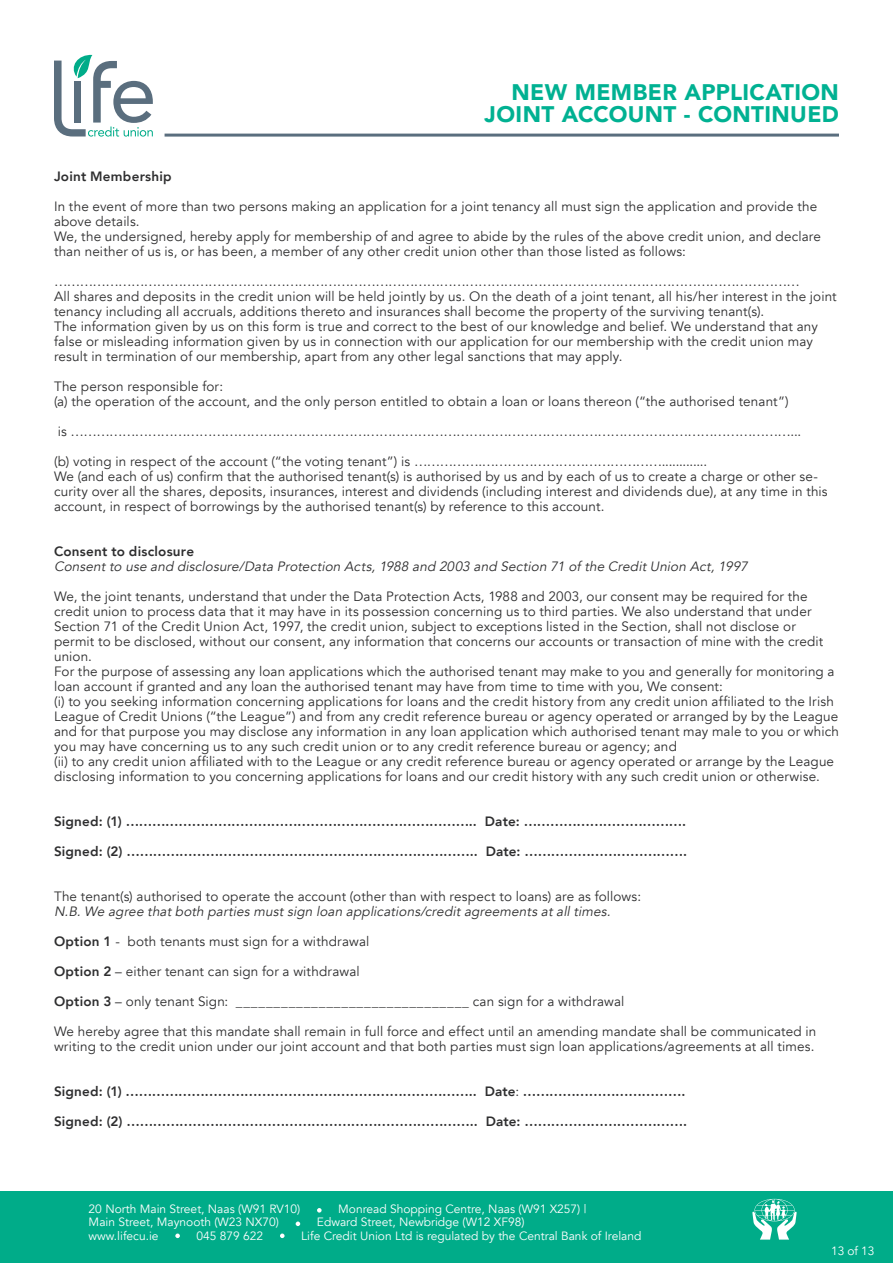
<style>
.page{position:relative;width:893px;height:1263px;background:#fff}
.page>*{position:absolute;margin:0;border:0;box-sizing:border-box;transform-origin:0 0}
.t1{font:900 22.5px/22.5px "Avenir";letter-spacing:.02em;color:#00b192;text-align:right}
.t2{font:13.5px/15px "Avenir";letter-spacing:.01em;color:#2e2e2f}
.t3{font:800 13.5px "Avenir";letter-spacing:.015em;color:#2e2e2f}
.t4{font:italic 13.5px "Avenir";color:#2e2e2f}
.t5{font:12px "Avenir";color:#fff}
.s1{font-weight:800}
.s2{font-weight:400}
</style>
<div class="page">
<svg style="left:54px;top:54px;width:99px;height:83px"></svg>
<hr style="left:165px;top:134px;width:674px;height:3px;background:#5a6e7e">
<div style="left:0;top:1192px;width:893px;height:71px;background:#00ac89"></div>
<svg style="left:317px;top:1208px;width:5px;height:4px"></svg>
<svg style="left:296px;top:1221px;width:4px;height:5px"></svg>
<svg style="left:175px;top:1233px;width:5px;height:5px"></svg>
<svg style="left:280px;top:1233px;width:5px;height:5px"></svg>
<svg style="left:752px;top:1199px;width:45px;height:40px"></svg>
<h1 class="t1" style="left:485px;top:80px;width:356px">NEW MEMBER APPLICATION<br>JOINT ACCOUNT - CONTINUED</h1>
<p class="t3" style="left:54px;top:166px;width:119px">Joint Membership</p>
<p class="t2" style="left:54px;top:199px;width:768px">In the event of more than two persons making an application for a joint tenancy all must sign the application and provide the above details.<br>We, the undersigned, hereby apply for membership of and agree to abide by the rules of the above credit union, and declare than neither of us is, or has been, a member of any other credit union other than those listed as follows:</p>
<p class="t2" style="left:54px;top:274px;width:784px">…………………………………………………………………………………………………………………………………………………………<br>All shares and deposits in the credit union will be held jointly by us. On the death of a joint tenant, all his/her interest in the joint tenancy including all accruals, additions thereto and insurances shall become the property of the surviving tenant(s).<br>The information given by us on this form is true and correct to the best of our knowledge and belief. We understand that any false or misleading information given by us in connection with our application for our membership with the credit union may result in termination of our membership, apart from any other legal sanctions that may apply.</p>
<p class="t2" style="left:54px;top:379px;width:736px">The person responsible for:<br>(a) the operation of the account, and the only person entitled to obtain a loan or loans thereon (“the authorised tenant”)</p>
<p class="t2" style="left:58px;top:424px;width:745px">is ……………………………………………………………………………………………………………………………………………………...</p>
<p class="t2" style="left:54px;top:454px;width:775px">(b) voting in respect of the account (“the voting tenant”) is …………….…………………………………….............<br>We (and each of us) confirm that the authorised tenant(s) is authorised by us and by each of us to create a charge or other se&shy;curity over all the shares, deposits, insurances, interest and dividends (including interest and dividends due), at any time in this account, in respect of borrowings by the authorised tenant(s) by reference to this account.</p>
<p class="t3" style="left:54px;top:541px;width:142px">Consent to disclosure</p>
<p class="t4" style="left:54px;top:559px;width:698px">Consent to use and disclosure/Data Protection Acts, 1988 and 2003 and Section 71 of the Credit Union Act, 1997</p>
<p class="t2" style="left:54px;top:589px;width:786px">We, the joint tenants, understand that under the Data Protection Acts, 1988 and 2003, our consent may be required for the credit union to process data that it may have in its possession concerning us to third parties. We also understand that under Section 71 of the Credit Union Act, 1997, the credit union, subject to exceptions listed in the Section, shall not disclose or permit to be disclosed, without our consent, any information that concerns our accounts or transaction of mine with the credit union.<br>For the purpose of assessing any loan applications which the authorised tenant may make to you and generally for monitoring a loan account if granted and any loan the authorised tenant may have from time to time with you, We consent:<br>(i) to you seeking information concerning applications for loans and the credit history from any credit union affiliated to the Irish League of Credit Unions (“the League”) and from any credit reference bureau or agency operated or arranged by by the League and for that purpose you may disclose any information in any loan application which authorised tenant may male to you or which you may have concerning us to any such credit union or to any credit reference bureau or agency; and<br>(ii) to any credit union affiliated with to the League or any credit reference bureau or agency operated or arrange by the League disclosing information to you concerning applications for loans and our credit history with any such credit union or otherwise.</p>
<p class="t3" style="left:54px;top:811px;width:634px">Signed: (1) …………………………………………………………………….. Date: ……………………………….</p>
<p class="t3" style="left:54px;top:841px;width:635px">Signed: (2) …………………………………………………………………….. Date: ……………………………….</p>
<p class="t2" style="left:54px;top:889px;width:589px">The tenant(s) authorised to operate the account (other than with respect to loans) are as follows:</p>
<p class="t4" style="left:54px;top:904px;width:561px">N.B. We agree that both parties must sign loan applications/credit agreements at all times.</p>
<p class="t2" style="left:54px;top:934px;width:317px"><span class="s1">Option 1</span> - both tenants must sign for a withdrawal</p>
<p class="t2" style="left:54px;top:964px;width:307px"><span class="s1">Option 2</span> – either tenant can sign for a withdrawal</p>
<p class="t2" style="left:54px;top:994px;width:572px"><span class="s1">Option 3</span> – only tenant Sign: _______________________________ can sign for a withdrawal</p>
<p class="t2" style="left:54px;top:1024px;width:764px">We hereby agree that this mandate shall remain in full force and effect until an amending mandate shall be communicated in writing to the credit union under our joint account and that both parties must sign loan applications/agreements at all times.</p>
<p class="t3" style="left:54px;top:1081px;width:633px">Signed: (1) …………………………………………………………………….. Date<span class="s2">:</span> ……………………………….</p>
<p class="t3" style="left:54px;top:1111px;width:635px">Signed: (2) …………………………………………………………………….. Date: ……………………………….</p>
<p class="t5" style="left:89px;top:1201px;width:213px">20 North Main Street, Naas (W91 RV10)</p>
<p class="t5" style="left:338px;top:1201px;width:250px">Monread Shopping Centre, Naas (W91 X257) |</p>
<p class="t5" style="left:89px;top:1215px;width:192px">Main Street, Maynooth (W23 NX70)</p>
<p class="t5" style="left:317px;top:1215px;width:209px">Edward Street, Newbridge (W12 XF98)</p>
<p class="t5" style="left:89px;top:1228px;width:71px">www.lifecu.ie</p>
<p class="t5" style="left:197px;top:1228px;width:68px">045 879 622</p>
<p class="t5" style="left:301px;top:1228px;width:342px">Life Credit Union Ltd is regulated by the Central Bank of Ireland</p>
<p class="t5" style="left:831px;top:1243px;width:45px">13 of 13</p>
</div>
